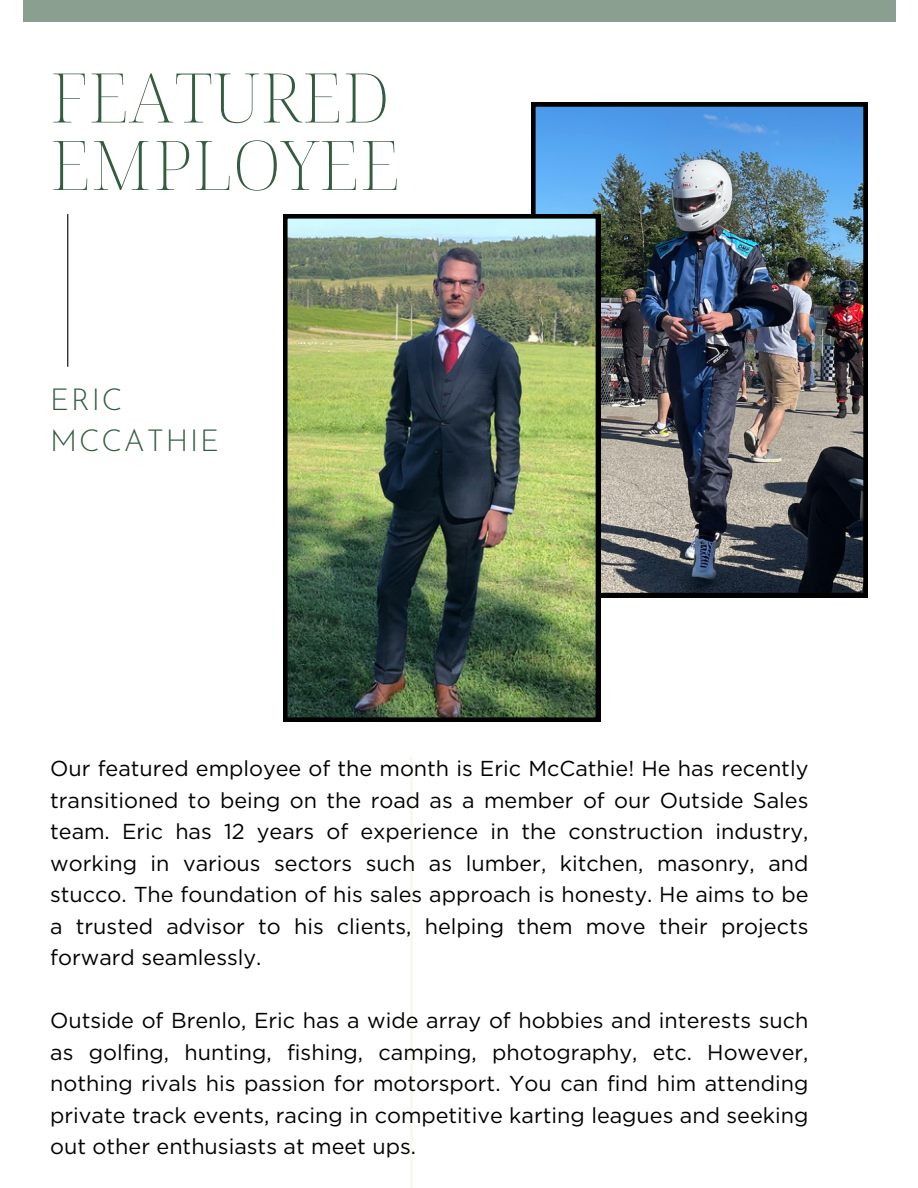
<style>
.page{position:relative;width:918px;height:1188px;background:#fff}
.page>*{position:absolute;margin:0;border:0;box-sizing:border-box;transform-origin:0 0}
.t1{font:200 68.55px/67.5px "Noto Serif Display";color:#345c41}
.t2{font:300 29.85px/41.7px "Josefin Sans";letter-spacing:.06em;color:#345c41}
.t3{font:21.6px/31.5px "Gotham";color:#000;text-align:justify}
</style>
<div class="page">
<hr style="left:411px;top:757px;width:2px;height:431px;background:#f8f8f3">
<hr style="left:67px;top:214px;width:1px;height:153px;background:#000">
<img style="left:531px;top:102px;width:336px;height:495px">
<img style="left:283px;top:214px;width:317px;height:508px">
<div style="left:23px;top:0;width:872px;height:21px;background:#8b9f91"></div>
<p class="t1" style="left:50px;top:62px;width:352px">FEATURED<br>EMPLOYEE</p>
<p class="t2" style="left:50px;top:381px;width:171px">ERIC<br>MCCATHIE</p>
<p class="t3" style="left:50px;top:753px;width:760px">Our featured employee of the month is Eric McCathie! He has recently transitioned to being on the road as a member of our Outside Sales team. Eric has 12 years of experience in the construction industry, working in various sectors such as lumber, kitchen, masonry, and stucco. The foundation of his sales approach is honesty. He aims to be a trusted advisor to his clients, helping them move their projects forward seamlessly.</p>
<p class="t3" style="left:50px;top:1005px;width:760px">Outside of Brenlo, Eric has a wide array of hobbies and interests such as golfing, hunting, fishing, camping, photography, etc. However, nothing rivals his passion for motorsport. You can find him attending private track events, racing in competitive karting leagues and seeking out other enthusiasts at meet ups.</p>
</div>
